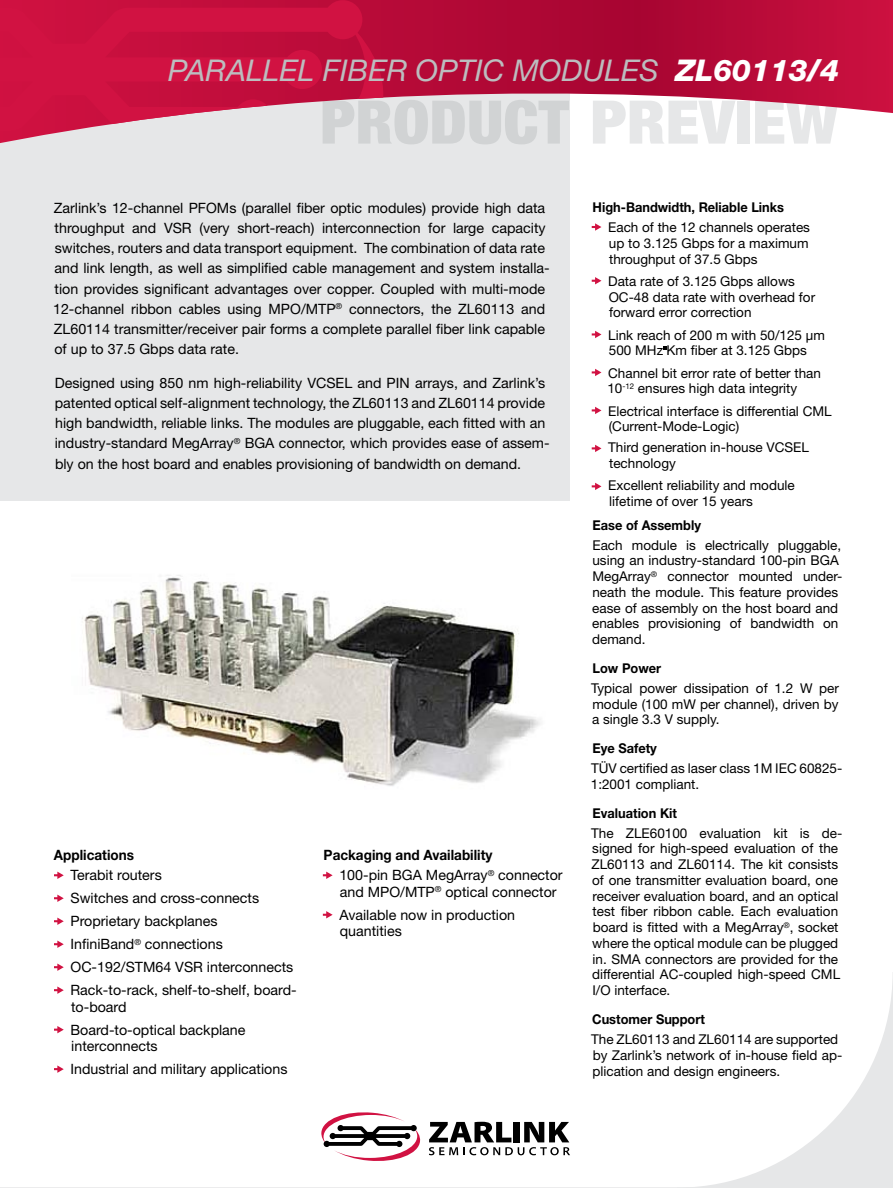
<style>
.page{position:relative;width:893px;height:1188px;background:#fff}
.page>*{position:absolute;margin:0;border:0;box-sizing:border-box;transform-origin:0 0}
.t1{font:900 condensed 60.15px "Helvetica Neue LT Std";color:#d1d3d4;scale:1.09 1}
.t2{font:italic 30px "Helvetica Neue LT Std";color:#bcbdbf}
.t3{font:14.25px/20.2px "Helvetica Neue LT Std";color:#000}
.t4{font:700 14.25px "Helvetica Neue LT Std";color:#000;scale:.95 1}
.t5{font:13.5px/15.8px "Helvetica Neue LT Std";color:#000}
.t6{font:700 13.5px "Helvetica Neue LT Std";color:#000;scale:.95 1}
.s1{font-weight:800;color:#fff}
.s2{color:#e6e7e8}
.s3{font-weight:700}
</style>
<div class="page">
<div style="left:0;top:0;width:570px;height:501px;background:#e6e7e8"></div>
<svg style="left:362px;top:0;width:531px;height:113px;background:#bc274f"></svg>
<svg style="left:0;top:12px;width:386px;height:131px"></svg>
<svg style="left:0;top:0;width:362px;height:139px;fill:#d11242"></svg>
<div style="left:677px;top:972px;width:216px;height:216px;background:#e6e7e8"></div>
<div style="left:461px;top:756px;width:432px;height:432px;background:#fff;border-radius:50%"></div>
<svg style="left:429px;top:1122px;width:141px;height:33px"></svg>
<svg style="left:321px;top:1112px;width:99px;height:49px"></svg>
<hr style="left:0;top:1187px;width:893px;height:1px;background:#e6e7e8">
<img style="left:82px;top:575px;width:459px;height:211px">
<svg style="left:592px;top:223px;width:9px;height:8px"></svg>
<svg style="left:592px;top:277px;width:9px;height:7px"></svg>
<svg style="left:592px;top:331px;width:9px;height:7px"></svg>
<svg style="left:592px;top:369px;width:9px;height:7px"></svg>
<svg style="left:592px;top:407px;width:9px;height:7px"></svg>
<svg style="left:592px;top:445px;width:9px;height:7px"></svg>
<svg style="left:592px;top:483px;width:9px;height:7px"></svg>
<svg style="left:54px;top:872px;width:10px;height:7px"></svg>
<svg style="left:54px;top:895px;width:10px;height:7px"></svg>
<svg style="left:54px;top:918px;width:10px;height:7px"></svg>
<svg style="left:54px;top:941px;width:10px;height:7px"></svg>
<svg style="left:54px;top:964px;width:10px;height:7px"></svg>
<svg style="left:54px;top:987px;width:10px;height:7px"></svg>
<svg style="left:54px;top:1026px;width:10px;height:7px"></svg>
<svg style="left:54px;top:1065px;width:10px;height:8px"></svg>
<svg style="left:323px;top:872px;width:10px;height:7px"></svg>
<svg style="left:323px;top:911px;width:10px;height:7px"></svg>
<h2 class="t2" style="left:168px;top:52px;width:672px">PARALLEL FIBER OPTIC MODULES <span class="s1">ZL60113/4</span></h2>
<h1 class="t1" style="left:320px;top:85px;width:477px">PRODUCT <span class="s2">PREVIEW</span></h1>
<p class="t3" style="left:53px;top:197px;width:498px">Zarlink’s 12-channel PFOMs (parallel fiber optic modules) provide high data throughput and VSR (very short-reach) interconnection for large capacity switches, routers and data transport equipment. The combination of data rate and link length, as well as simplified cable management and system installa&shy;tion provides significant advantages over copper. Coupled with multi-mode 12-channel ribbon cables using MPO/MTP<sup>®</sup> connectors, the ZL60113 and ZL60114 transmitter/receiver pair forms a complete parallel fiber link capable of up to 37.5 Gbps data rate.</p>
<p class="t3" style="left:55px;top:372px;width:496px">Designed using 850 nm high-reliability VCSEL and PIN arrays, and Zarlink’s patented optical self-alignment technology, the ZL60113 and ZL60114 provide high bandwidth, reliable links. The modules are pluggable, each fitted with an industry-standard MegArray<sup>®</sup> BGA connector, which provides ease of assem&shy;bly on the host board and enables provisioning of bandwidth on demand.</p>
<p class="t4" style="left:54px;top:846px;width:86px">Applications</p>
<p class="t3" style="left:70px;top:864px;width:228px;line-height:23px">Terabit routers<br>Switches and cross-connects<br>Proprietary backplanes<br>InfiniBand<sup>®</sup> connections<br>OC-192/STM64 VSR interconnects<br>Rack-to-rack, shelf-to-shelf, board-</p>
<p class="t3" style="left:70px;top:995px;width:176px;line-height:23px">to-board<br>Board-to-optical backplane</p>
<p class="t3" style="left:70px;top:1035px;width:218px;line-height:23px">interconnects<br>Industrial and military applications</p>
<p class="t3" style="left:339px;top:844px;width:225px;line-height:20.9px;text-indent:-16px"><span class="s3">Packaging and Availability<br></span>100-pin BGA MegArray<sup>®</sup> connector</p>
<p class="t3" style="left:339px;top:880px;width:219px;line-height:23px">and MPO/MTP<sup>®</sup> optical connector<br>Available now in production</p>
<p class="t3" style="left:340px;top:921px;width:64px">quantities</p>
<p class="t6" style="left:592px;top:199px;width:203px">High-Bandwidth, Reliable Links</p>
<p class="t5" style="left:608px;top:219px;width:203px;text-align:justify">Each of the 12 channels operates up to 3.125 Gbps for a maximum throughput of 37.5 Gbps</p>
<p class="t5" style="left:608px;top:273px;width:208px">Data rate of 3.125 Gbps allows<br>OC-48 data rate with overhead for forward error correction</p>
<p class="t5" style="left:608px;top:327px;width:218px">Link reach of 200 m with 50/125 µm<br>500 MHz Km fiber at 3.125 Gbps</p>
<p class="t5" style="left:607px;top:365px;width:215px">Channel bit error rate of better than<br>10<sup>-12</sup> ensures high data integrity</p>
<p class="t5" style="left:608px;top:403px;width:225px">Electrical interface is differential CML (Current-Mode-Logic)</p>
<p class="t5" style="left:608px;top:439px;width:202px">Third generation in-house VCSEL technology</p>
<p class="t5" style="left:608px;top:477px;width:188px">Excellent reliability and module lifetime of over 15 years</p>
<p class="t6" style="left:592px;top:516px;width:116px">Ease of Assembly</p>
<p class="t5" style="left:592px;top:537px;width:252px">Each module is electrically pluggable, using an industry-standard 100-pin BGA MegArray<sup>®</sup> connector mounted under&shy;neath the module. This feature provides ease of assembly on the host board and enables provisioning of bandwidth on demand.</p>
<p class="t6" style="left:592px;top:660px;width:74px">Low Power</p>
<p class="t5" style="left:591px;top:680px;width:249px;text-align:justify">Typical power dissipation of 1.2 W per module (100 mW per channel), driven by a single 3.3 V supply.</p>
<p class="t6" style="left:592px;top:740px;width:69px">Eye Safety</p>
<p class="t5" style="left:591px;top:760px;width:253px">TÜV certified as laser class 1M IEC 60825-<br>1:2001 compliant.</p>
<p class="t6" style="left:592px;top:804px;width:90px">Evaluation Kit</p>
<p class="t5" style="left:591px;top:825px;width:253px">The ZLE60100 evaluation kit is de&shy;signed for high-speed evaluation of the ZL60113 and ZL60114. The kit consists of one transmitter evaluation board, one receiver evaluation board, and an optical test fiber ribbon cable. Each evaluation board is fitted with a MegArray<sup>®</sup>‚ socket where the optical module can be plugged in. SMA connectors are provided for the differential AC-coupled high-speed CML I/O interface.</p>
<p class="t6" style="left:592px;top:1011px;width:120px">Customer Support</p>
<p class="t5" style="left:591px;top:1031px;width:253px">The ZL60113 and ZL60114 are supported by Zarlink’s network of in-house field ap&shy;plication and design engineers.</p>
</div>
